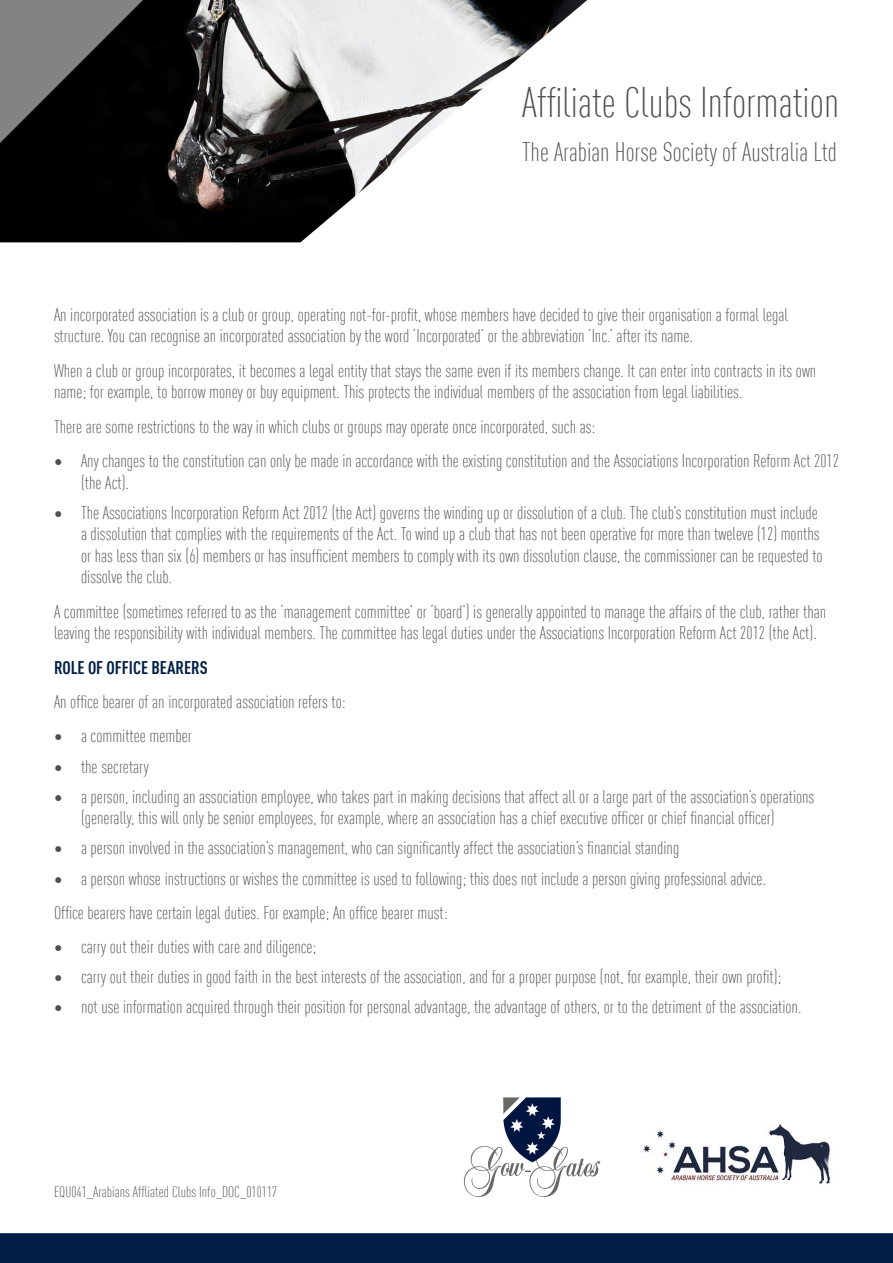
<style>
.page{position:relative;width:893px;height:1263px;background:#fff}
.page>*{position:absolute;margin:0;border:0;box-sizing:border-box;transform-origin:0 0}
.t1{font:300 condensed 42px "DIN Offc";color:#505050}
.t2{font:300 condensed 26.25px "DIN Offc";color:#505050}
.Body_Text1{font:300 condensed 18px/21.6px "DIN Offc";color:#505050}
.Heading_2{font:700 condensed 18px "DIN Offc";color:#001e46}
.t3{font:300 condensed 15px "DIN Offc";color:#505050}
</style>
<div class="page">
<img style="left:464px;top:1098px;width:137px;height:99px">
<img style="left:643px;top:1123px;width:188px;height:61px">
<div style="left:0;top:1233px;width:893px;height:30px;background:#001e46"></div>
<img style="left:0;top:0;width:587px;height:242px">
<svg style="left:0;top:0;width:158px;height:158px"></svg>
<p class="t1" style="left:522px;top:78px;width:318px">Affiliate Clubs Information</p>
<p class="t2" style="left:522px;top:137px;width:316px">The Arabian Horse Society of Australia Ltd</p>
<p class="Body_Text1" style="left:54px;top:304px;width:736px">An incorporated association is a club or group, operating not-for-profit, whose members have decided to give their organisation a formal legal structure. You can recognise an incorporated association by the word ‘Incorporated’ or the abbreviation ‘Inc.’ after its name.</p>
<p class="Body_Text1" style="left:54px;top:360px;width:764px">When a club or group incorporates, it becomes a legal entity that stays the same even if its members change. It can enter into contracts in its own name; for example, to borrow money or buy equipment. This protects the individual members of the association from legal liabilities.</p>
<p class="Body_Text1" style="left:54px;top:415px;width:543px">There are some restrictions to the way in which clubs or groups may operate once incorporated, such as:</p>
<p class="Body_Text1" style="left:81px;top:450px;width:760px;text-indent:-27px">• Any changes to the constitution can only be made in accordance with the existing constitution and the Associations Incorporation Reform Act 2012 (the Act).</p>
<p class="Body_Text1" style="left:81px;top:502px;width:743px;text-indent:-27px">• The Associations Incorporation Reform Act 2012 (the Act) governs the winding up or dissolution of a club. The club’s constitution must include a dissolution that complies with the requirements of the Act. To wind up a club that has not been operative for more than tweleve (12) months or has less than six (6) members or has insufficient members to comply with its own dissolution clause, the commissioner can be requested to dissolve the club.</p>
<p class="Body_Text1" style="left:54px;top:601px;width:774px">A committee (sometimes referred to as the ‘management committee’ or ‘board’) is generally appointed to manage the affairs of the club, rather than leaving the responsibility with individual members. The committee has legal duties under the Associations Incorporation Reform Act 2012 (the Act).</p>
<p class="Heading_2" style="left:54px;top:656px;width:155px">ROLE OF OFFICE BEARERS</p>
<p class="Body_Text1" style="left:54px;top:691px;width:293px">An office bearer of an incorporated association refers to:</p>
<p class="Body_Text1" style="left:54px;top:725px;width:139px">• a committee member</p>
<p class="Body_Text1" style="left:54px;top:755px;width:96px">• the secretary</p>
<p class="Body_Text1" style="left:81px;top:786px;width:735px;text-indent:-27px">• a person, including an association employee, who takes part in making decisions that affect all or a large part of the association’s operations (generally, this will only be senior employees, for example, where an association has a chief executive officer or chief financial officer)</p>
<p class="Body_Text1" style="left:54px;top:837px;width:627px">• a person involved in the association’s management, who can significantly affect the association’s financial standing</p>
<p class="Body_Text1" style="left:54px;top:867px;width:713px">• a person whose instructions or wishes the committee is used to following; this does not include a person giving professional advice.</p>
<p class="Body_Text1" style="left:54px;top:902px;width:395px">Office bearers have certain legal duties. For example; An office bearer must:</p>
<p class="Body_Text1" style="left:54px;top:936px;width:264px">• carry out their duties with care and diligence;</p>
<p class="Body_Text1" style="left:54px;top:966px;width:729px">• carry out their duties in good faith in the best interests of the association, and for a proper purpose (not, for example, their own profit);</p>
<p class="Body_Text1" style="left:54px;top:996px;width:749px">• not use information acquired through their position for personal advantage, the advantage of others, or to the detriment of the association.</p>
<p class="t3" style="left:54px;top:1183px;width:225px">EQU041_Arabians Affliated Clubs Info_DOC_010117</p>
</div>
